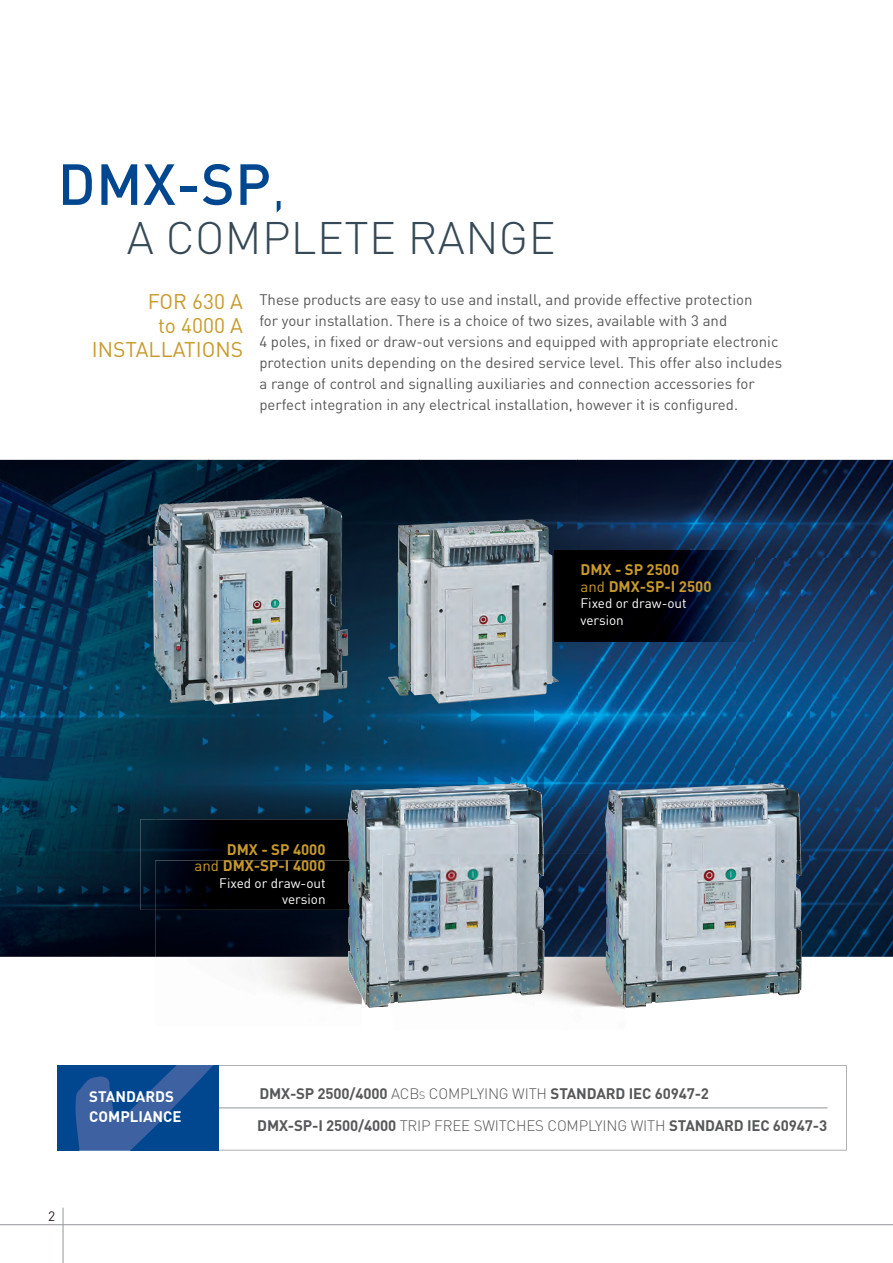
<style>
.page{position:relative;width:893px;height:1263px;background:#fff}
.page>*{position:absolute;margin:0;border:0;box-sizing:border-box;transform-origin:0 0}
.t1{font:500 57px "DIN Pro";color:#014790}
.t2{font:300 45px "DIN Pro";letter-spacing:.01em;color:#354956}
.t3{font:21px/24px "DIN Pro";color:#c89a2b;text-align:right}
.t4{font:15px/21px "DIN";color:#57585a}
.t5{font:700 15px/31.3px "DIN";letter-spacing:-.01em;color:#57585a}
.t6{font:700 15px/16.5px "DIN";color:#c89a2b;text-align:right}
.t7{font:700 15px/19.5px "DIN";color:#fff}
.t8{font:13.5px/16.5px "DIN";color:#fff;text-align:right}
.t9{font:13.5px "DIN";color:#231f20}
.s1{font-weight:300}
.s2{font-weight:400}
.s3{font-weight:300;font-size:10.5px}
</style>
<div class="page">
<svg style="left:219px;top:1065px;width:628px;height:85px"></svg>
<hr style="left:219px;top:1107px;width:609px;height:1px;background:#939598">
<img style="left:0;top:460px;width:419px;height:298px">
<img style="left:419px;top:460px;width:158px;height:347px">
<img style="left:577px;top:460px;width:316px;height:99px">
<img style="left:735px;top:559px;width:158px;height:398px">
<img style="left:577px;top:641px;width:158px;height:166px">
<img style="left:0;top:758px;width:156px;height:199px">
<img style="left:156px;top:758px;width:210px;height:61px">
<img style="left:366px;top:758px;width:54px;height:25px">
<img style="left:543px;top:807px;width:62px;height:47px">
<img style="left:559px;top:551px;width:196px;height:90px">
<img style="left:140px;top:819px;width:207px;height:91px">
<img style="left:388px;top:519px;width:171px;height:185px">
<img style="left:155px;top:860px;width:192px;height:97px">
<img style="left:347px;top:783px;width:196px;height:225px">
<img style="left:391px;top:1003px;width:138px;height:5px">
<img style="left:544px;top:854px;width:61px;height:103px">
<img style="left:383px;top:854px;width:74px;height:106px">
<img style="left:457px;top:854px;width:87px;height:85px">
<img style="left:385px;top:939px;width:159px;height:64px">
<img style="left:605px;top:783px;width:197px;height:225px">
<img style="left:148px;top:497px;width:200px;height:208px">
<div style="left:57px;top:1065px;width:162px;height:85px;background:#014790"></div>
<svg style="left:75px;top:1065px;width:144px;height:86px"></svg>
<hr style="left:63px;top:1208px;width:1px;height:55px;background:#939598">
<hr style="left:0;top:1224px;width:893px;height:1px;background:#939598">
<h1 class="t1" style="left:58px;top:146px;width:230px">DMX-SP<span class="s1">,</span></h1>
<h2 class="t2" style="left:127px;top:208px;width:430px">A COMPLETE RANGE</h2>
<h3 class="t3" style="left:92px;top:289px;width:153px">FOR 630 A<br>to 4000 A<br>INSTALLATIONS</h3>
<p class="t4" style="left:259px;top:289px;width:524px">These products are easy to use and install, and provide effective protection<br>for your installation. There is a choice of two sizes, available with 3 and<br>4 poles, in fixed or draw-out versions and equipped with appropriate electronic protection units depending on the desired service level. This offer also includes a range of control and signalling auxiliaries and connection accessories for perfect integration in any electrical installation, however it is configured.</p>
<p class="t6" style="left:580px;top:561px;width:133px;text-align:left">DMX - SP 2500<br><span class="s2">and</span> DMX-SP-I 2500</p>
<p class="t8" style="left:580px;top:595px;width:108px;text-align:left">Fixed or draw-out version</p>
<p class="t6" style="left:195px;top:840px;width:133px">DMX - SP 4000<br><span class="s2">and</span> DMX-SP-I 4000</p>
<p class="t8" style="left:219px;top:874px;width:108px">Fixed or draw-out version</p>
<p class="t7" style="left:89px;top:1086px;width:94px">STANDARDS<br>COMPLIANCE</p>
<p class="t9" style="left:48px;top:1207px;width:9px">2</p>
<p class="t5" style="left:257px;top:1078px;width:571px">DMX-SP 2500/4000 <span class="s1">ACB</span><span class="s3">S</span> <span class="s1">COMPLYING WITH</span> STANDARD IEC 60947-2<br>DMX-SP-I 2500/4000 <span class="s1">TRIP FREE SWITCHES COMPLYING WITH</span> STANDARD IEC 60947-3</p>
</div>
